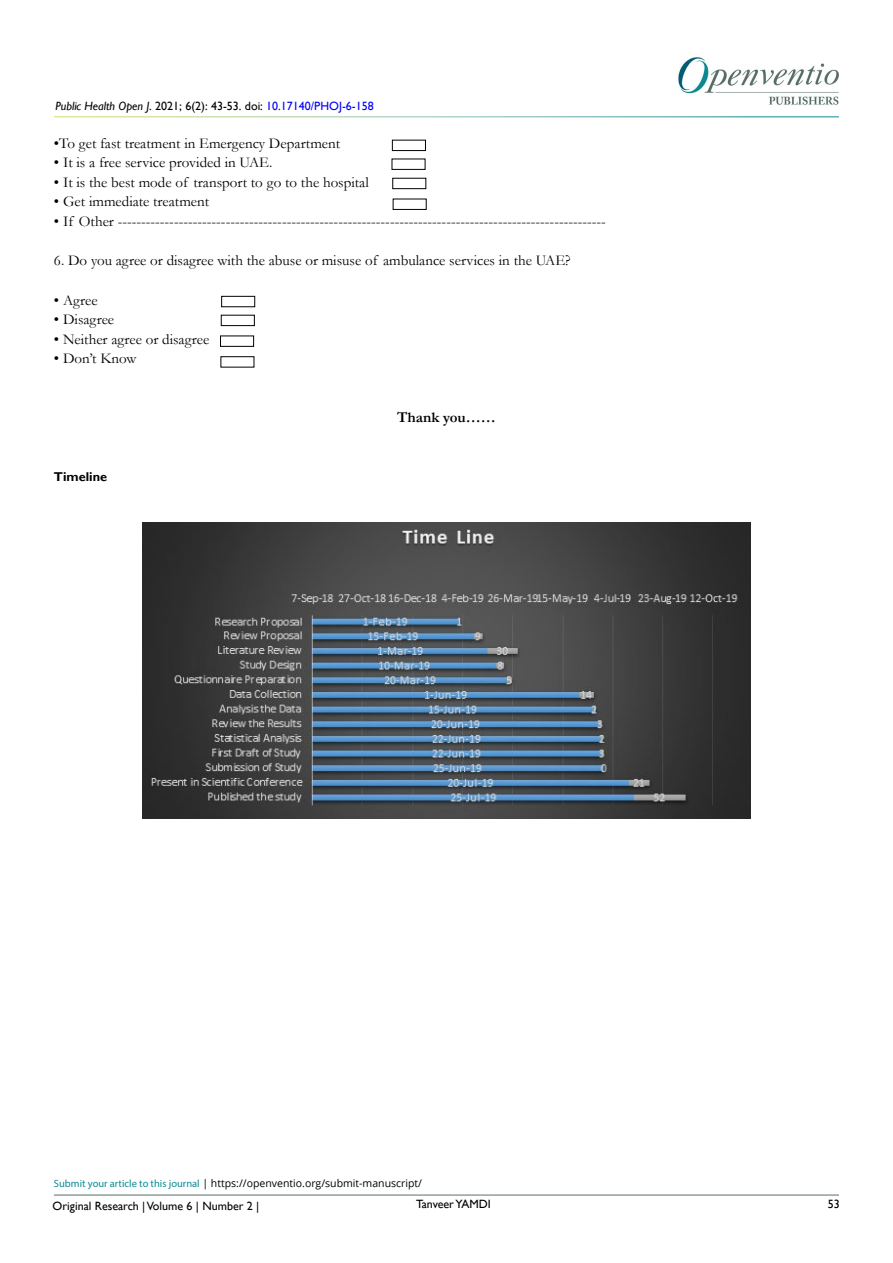
<style>
.page{position:relative;width:893px;height:1263px;background:#fff}
.page>*{position:absolute;margin:0;border:0;box-sizing:border-box;transform-origin:0 0}
.t1{font:15px "Garamond";color:#000}
.t2{font:700 15px "Garamond";color:#000}
.t3{font:700 12.75px "Gill Sans";color:#000}
.t4{font:12px "Gill Sans";color:#000}
.t5{font:10.5px "Open Sans";color:#000}
.s1{font-style:italic}
.s2{color:#0000fa}
.s3{font-family:"Myriad Pro";color:#0a8b93}
</style>
<div class="page">
<hr style="left:54px;top:1195px;width:785px;height:1px;background:#597068">
<img style="left:678px;top:57px;width:161px;height:48px">
<img style="left:143px;top:523px;width:607px;height:295px">
<div style="left:392px;top:140px;width:34px;height:11px;border:1px solid #000"></div>
<div style="left:392px;top:159px;width:33px;height:11px;border:1px solid #000"></div>
<div style="left:393px;top:178px;width:33px;height:11px;border:1px solid #000"></div>
<div style="left:221px;top:296px;width:34px;height:11px;border:1px solid #000"></div>
<div style="left:221px;top:315px;width:34px;height:11px;border:1px solid #000"></div>
<div style="left:220px;top:336px;width:34px;height:11px;border:1px solid #000"></div>
<div style="left:393px;top:199px;width:33px;height:11px;border:1px solid #000"></div>
<div style="left:221px;top:356px;width:33px;height:11px;border:1px solid #000"></div>
<p class="t4" style="left:56px;top:99px;width:320px"><span class="s1">Public Health Open J</span>. 2021; 6(2): 43-53. doi: <span class="s2">10.17140/PHOJ-6-158</span></p>
<p class="t1" style="left:54px;top:133px;width:288px">•To get fast treatment in Emergency Department</p>
<p class="t1" style="left:54px;top:152px;width:220px">• It is a free service provided in UAE.</p>
<p class="t1" style="left:54px;top:172px;width:316px">• It is the best mode of transport to go to the hospital</p>
<p class="t1" style="left:54px;top:192px;width:157px">• Get immediate treatment</p>
<p class="t1" style="left:54px;top:211px;width:553px">• If Other --------------------------------------------------------------------------------------------------------</p>
<p class="t1" style="left:54px;top:251px;width:518px">6. Do you agree or disagree with the abuse or misuse of ambulance services in the UAE?</p>
<p class="t1" style="left:54px;top:290px;width:45px">• Agree</p>
<p class="t1" style="left:54px;top:309px;width:62px">• Disagree</p>
<p class="t1" style="left:54px;top:329px;width:157px">• Neither agree or disagree</p>
<p class="t1" style="left:54px;top:349px;width:84px">• Don’t Know</p>
<p class="t3" style="left:54px;top:469px;width:55px">Timeline</p>
<p class="t2" style="left:397px;top:407px;width:100px">Thank you……</p>
<p class="t5" style="left:54px;top:1176px;width:370px"><span class="s3">Submit your article to this journal</span> | https://openventio.org/submit-manuscript/</p>
<p class="t4" style="left:53px;top:1199px;width:208px">Original Research | Volume 6 | Number 2 |</p>
<p class="t4" style="left:828px;top:1197px;width:13px">53</p>
<p class="t4" style="left:416px;top:1197px;width:76px">Tanveer YAMDI</p>
</div>
